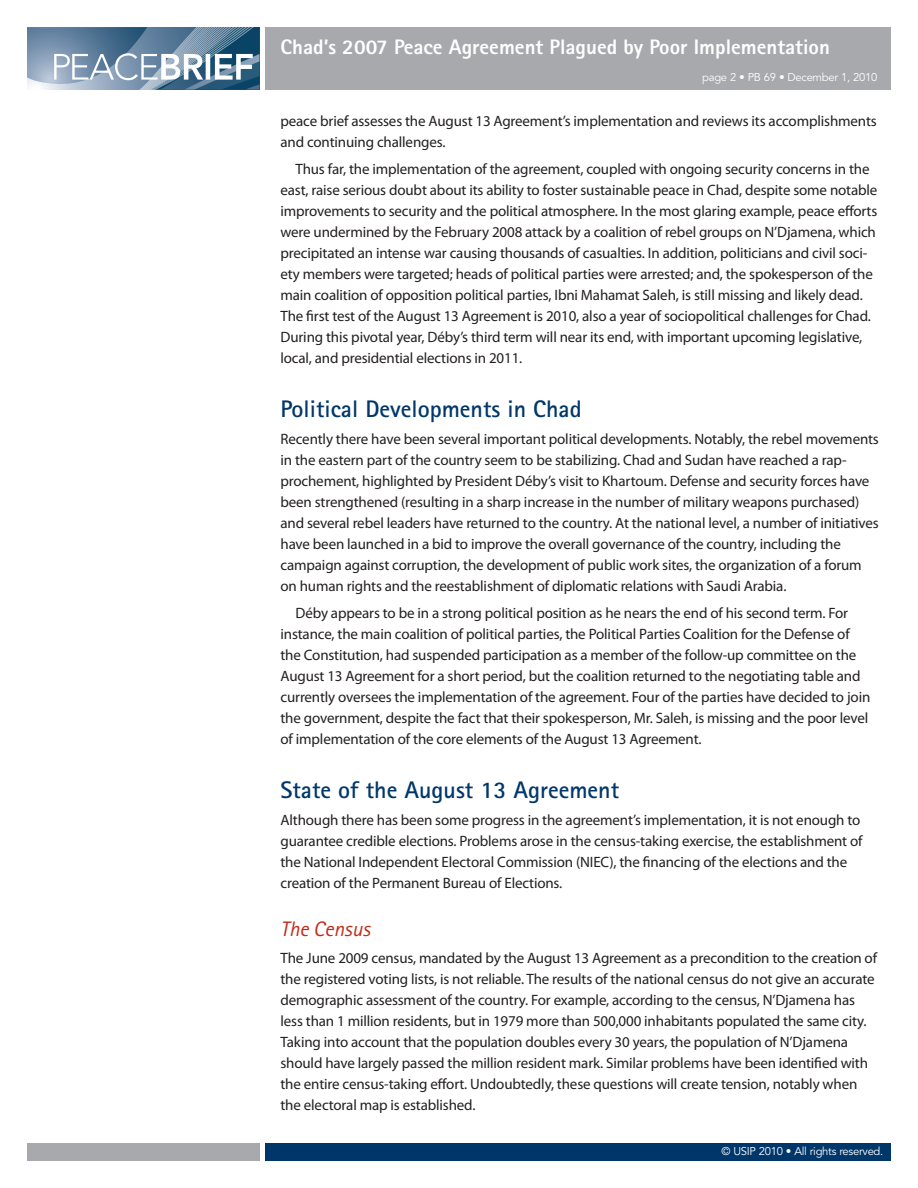
<style>
.page{position:relative;width:918px;height:1188px;background:#fff}
.page>*{position:absolute;margin:0;border:0;box-sizing:border-box;transform-origin:0 0}
.A1_head{font:700 24px "Rotis Sans Serif";color:#00376b}
.Title_backpage{font:800 21px "Rotis Sans Serif";color:#fff}
.A2_head{font:italic 21px "Rotis Sans Serif";color:#c02d19}
.bodytext{font:15px/21px "Myriad Pro";letter-spacing:-.01em;color:#231f20}
.bodytext_indent{font:15px/21px "Myriad Pro";letter-spacing:-.01em;color:#231f20}
.About_the_Report_-_D{font:11.25px "Avenir LT Std";letter-spacing:-.025em;color:#fff}
</style>
<div class="page">
<div style="left:265px;top:1143px;width:626px;height:18px;background:#00376b"></div>
<div style="left:27px;top:1143px;width:233px;height:18px;background:#a8a9ad"></div>
<div style="left:265px;top:27px;width:626px;height:63px;background:#a8a9ad"></div>
<svg style="left:27px;top:27px;width:233px;height:63px;background:#7894ac"></svg>
<p class="Title_backpage" style="left:280px;top:34px;width:551px">Chad’s 2007 Peace Agreement Plagued by Poor Implementation</p>
<p class="About_the_Report_-_D" style="left:702px;top:71px;width:177px">page 2 • PB 69 • December 1, 2010</p>
<p class="bodytext_indent" style="left:280px;top:110px;width:598px">peace brief assesses the August 13 Agreement’s implementation and reviews its accomplishments and continuing challenges.</p>
<p class="bodytext_indent" style="left:280px;top:158px;width:598px;text-indent:15px">Thus far, the implementation of the agreement, coupled with ongoing security concerns in the east, raise serious doubt about its ability to foster sustainable peace in Chad, despite some notable improvements to security and the political atmosphere. In the most glaring example, peace efforts were undermined by the February 2008 attack by a coalition of rebel groups on N’Djamena, which precipitated an intense war causing thousands of casualties. In addition, politicians and civil soci&shy;ety members were targeted; heads of political parties were arrested; and, the spokesperson of the main coalition of opposition political parties, Ibni Mahamat Saleh, is still missing and likely dead.<br>The first test of the August 13 Agreement is 2010, also a year of sociopolitical challenges for Chad.<br>During this pivotal year, Déby’s third term will near its end, with important upcoming legislative, local, and presidential elections in 2011.</p>
<p class="A1_head" style="left:280px;top:394px;width:303px">Political Developments in Chad</p>
<p class="bodytext" style="left:280px;top:428px;width:600px">Recently there have been several important political developments. Notably, the rebel movements in the eastern part of the country seem to be stabilizing. Chad and Sudan have reached a rap&shy;prochement, highlighted by President Déby’s visit to Khartoum. Defense and security forces have been strengthened (resulting in a sharp increase in the number of military weapons purchased) and several rebel leaders have returned to the country. At the national level, a number of initiatives have been launched in a bid to improve the overall governance of the country, including the campaign against corruption, the development of public work sites, the organization of a forum on human rights and the reestablishment of diplomatic relations with Saudi Arabia.</p>
<p class="bodytext_indent" style="left:280px;top:602px;width:591px;text-indent:15px">Déby appears to be in a strong political position as he nears the end of his second term. For instance, the main coalition of political parties, the Political Parties Coalition for the Defense of the Constitution, had suspended participation as a member of the follow-up committee on the August 13 Agreement for a short period, but the coalition returned to the negotiating table and currently oversees the implementation of the agreement. Four of the parties have decided to join the government, despite the fact that their spokesperson, Mr. Saleh, is missing and the poor level of implementation of the core elements of the August 13 Agreement.</p>
<p class="A1_head" style="left:280px;top:775px;width:340px">State of the August 13 Agreement</p>
<p class="bodytext" style="left:280px;top:809px;width:584px">Although there has been some progress in the agreement’s implementation, it is not enough to guarantee credible elections. Problems arose in the census-taking exercise, the establishment of the National Independent Electoral Commission (NIEC), the financing of the elections and the creation of the Permanent Bureau of Elections.</p>
<p class="A2_head" style="left:280px;top:917px;width:91px">The Census</p>
<p class="bodytext" style="left:280px;top:947px;width:598px">The June 2009 census, mandated by the August 13 Agreement as a precondition to the creation of the registered voting lists, is not reliable. The results of the national census do not give an accurate demographic assessment of the country. For example, according to the census, N’Djamena has less than 1 million residents, but in 1979 more than 500,000 inhabitants populated the same city.<br>Taking into account that the population doubles every 30 years, the population of N’Djamena should have largely passed the million resident mark. Similar problems have been identified with the entire census-taking effort. Undoubtedly, these questions will create tension, notably when the electoral map is established.</p>
<p class="About_the_Report_-_D" style="left:722px;top:1145px;width:163px">© USIP 2010 • All rights reserved.</p>
</div>
